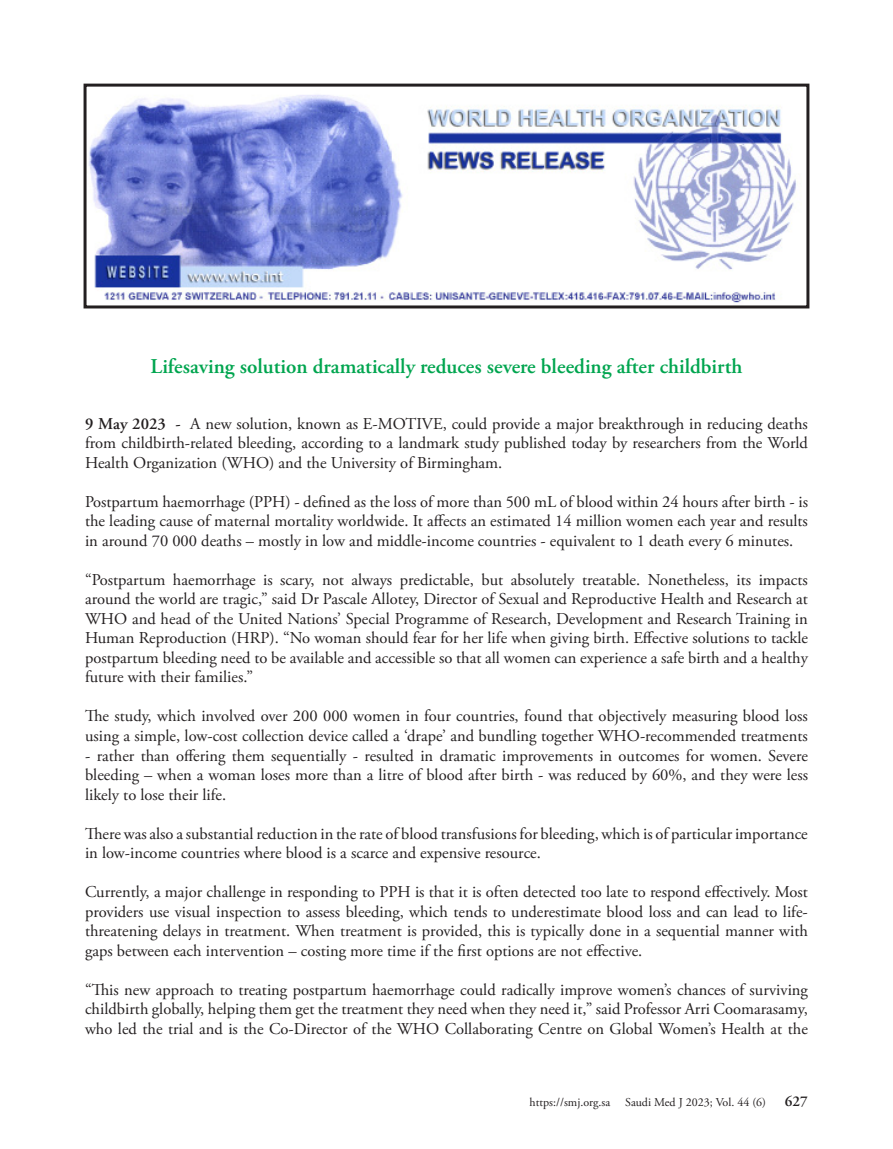
<style>
.page{position:relative;width:893px;height:1149px;background:#fff}
.page>*{position:absolute;margin:0;border:0;box-sizing:border-box;transform-origin:0 0}
.t1{font:600 21px "Adobe Garamond Pro";color:#00a54f}
.t2{font:16.5px/19.5px "Adobe Garamond Pro";color:#231f20;text-align:justify}
.t3{font:600 15px "Adobe Garamond Pro";color:#231f20}
.t4{font:12px "Adobe Garamond Pro";color:#231f20}
.s1{font-weight:600}
</style>
<div class="page">
<img style="left:89px;top:95px;width:707px;height:208px">
<div style="left:84px;top:84px;width:725px;height:224px;border:3px solid #231f20"></div>
<p class="t1" style="left:151px;top:354px;width:593px">Lifesaving solution dramatically reduces severe bleeding after childbirth</p>
<p class="t2" style="left:85px;top:414px;width:724px"><span class="s1">9 May 2023 -</span> A new solution, known as E-MOTIVE, could provide a major breakthrough in reducing deaths from childbirth-related bleeding, according to a landmark study published today by researchers from the World Health Organization (WHO) and the University of Birmingham.</p>
<p class="t2" style="left:85px;top:492px;width:724px">Postpartum haemorrhage (PPH) - defined as the loss of more than 500 mL of blood within 24 hours after birth - is the leading cause of maternal mortality worldwide. It affects an estimated 14 million women each year and results in around 70 000 deaths – mostly in low and middle-income countries - equivalent to 1 death every 6 minutes.</p>
<p class="t2" style="left:85px;top:570px;width:724px">“Postpartum haemorrhage is scary, not always predictable, but absolutely treatable. Nonetheless, its impacts around the world are tragic,” said Dr Pascale Allotey, Director of Sexual and Reproductive Health and Research at WHO and head of the United Nations’ Special Programme of Research, Development and Research Training in Human Reproduction (HRP). “No woman should fear for her life when giving birth. Effective solutions to tackle postpartum bleeding need to be available and accessible so that all women can experience a safe birth and a healthy future with their families.”</p>
<p class="t2" style="left:85px;top:706px;width:724px">The study, which involved over 200 000 women in four countries, found that objectively measuring blood loss using a simple, low-cost collection device called a ‘drape’ and bundling together WHO-recommended treatments</p>
<p class="t2" style="left:85px;top:745px;width:724px">- rather than offering them sequentially - resulted in dramatic improvements in outcomes for women. Severe bleeding – when a woman loses more than a litre of blood after birth - was reduced by 60%, and they were less likely to lose their life.</p>
<p class="t2" style="left:85px;top:823px;width:724px">There was also a substantial reduction in the rate of blood transfusions for bleeding, which is of particular importance in low-income countries where blood is a scarce and expensive resource.</p>
<p class="t2" style="left:85px;top:882px;width:724px">Currently, a major challenge in responding to PPH is that it is often detected too late to respond effectively. Most providers use visual inspection to assess bleeding, which tends to underestimate blood loss and can lead to life&shy;threatening delays in treatment. When treatment is provided, this is typically done in a sequential manner with gaps between each intervention – costing more time if the first options are not effective.</p>
<p class="t2" style="left:85px;top:979px;width:724px">“This new approach to treating postpartum haemorrhage could radically improve women’s chances of surviving childbirth globally, helping them get the treatment they need when they need it,” said Professor Arri Coomarasamy, who led the trial and is the Co-Director of the WHO Collaborating Centre on Global Women’s Health at the</p>
<p class="t4" style="left:530px;top:1094px;width:238px">https://smj.org.sa Saudi Med J 2023; Vol. 44 (6)</p>
<p class="t3" style="left:785px;top:1092px;width:24px">627</p>
</div>
